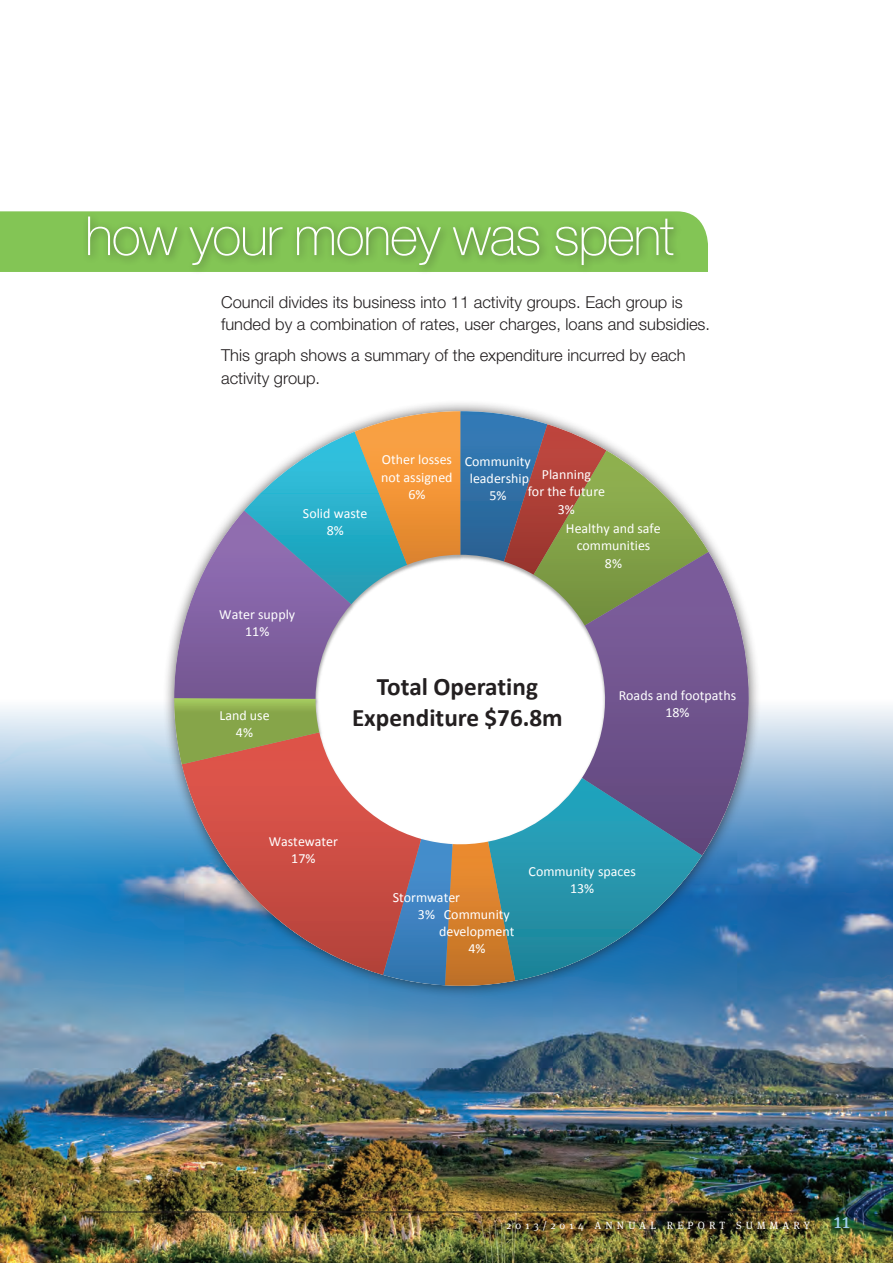
<style>
.page{position:relative;width:893px;height:1263px;background:#fff}
.page>*{position:absolute;margin:0;border:0;box-sizing:border-box;transform-origin:0 0}
.t1{font:100 54px "Helvetica Neue";letter-spacing:-.025em;color:#fff}
.t2{font:700 25.2px/30.8px "Calibri";color:#231f20;text-align:center}
.t3{font:300 16.5px/22.5px "Helvetica Neue";color:#231f20}
.t4{font:13.95px/17.1px "Calibri";color:#fff;text-align:center}
.t5{font:10.5px "Meta Serif OT";letter-spacing:.4em;color:#fff}
.s1{font-size:21px;color:#9fcfef}
</style>
<div class="page">
<img style="left:0;top:707px;width:893px;height:556px">
<hr style="left:85px;top:1212px;width:723px;height:1px;background:#231f20">
<div style="left:0;top:211px;width:708px;height:61px;background:#83c555"></div>
<div style="left:82px;top:211px;width:601px;height:64px;background:#231f20;opacity:.5"></div>
<div style="left:163px;top:400px;width:598px;height:597px;background:#231f20;opacity:.7"></div>
<img style="left:483px;top:776px;width:225px;height:209px">
<img style="left:176px;top:764px;width:250px;height:219px">
<svg style="left:582px;top:552px;width:167px;height:303px;background:#7d71a0"></svg>
<svg style="left:383px;top:778px;width:319px;height:208px;background:#5f93a5"></svg>
<svg style="left:182px;top:764px;width:239px;height:211px;background:#a66f7a"></svg>
<svg style="left:174px;top:411px;width:535px;height:353px"></svg>
<h1 class="t1" style="left:85px;top:206px;width:591px">how your money was spent</h1>
<p class="t3" style="left:221px;top:290px;width:490px">Council divides its business into 11 activity groups. Each group is funded by a combination of rates, user charges, loans and subsidies.</p>
<p class="t3" style="left:221px;top:344px;width:466px">This graph shows a summary of the expenditure incurred by each activity group.</p>
<p class="t4" style="left:303px;top:505px;width:66px">Solid waste<br>8%</p>
<p class="t4" style="left:381px;top:451px;width:73px">Other losses not assigned<br>6%</p>
<p class="t4" style="left:465px;top:453px;width:67px">Community leadership<br>5%</p>
<p class="t4" style="left:528px;top:466px;width:79px">Planning<br>for the future<br>3%</p>
<p class="t4" style="left:566px;top:520px;width:96px">Healthy and safe communities<br>8%</p>
<p class="t4" style="left:219px;top:606px;width:78px">Water supply<br>11%</p>
<p class="t4" style="left:219px;top:707px;width:52px">Land use<br>4%</p>
<h2 class="t2" style="left:352px;top:671px;width:212px">Total Operating<br>Expenditure $76.8m</h2>
<p class="t4" style="left:619px;top:687px;width:119px">Roads and footpaths<br>18%</p>
<p class="t4" style="left:269px;top:833px;width:71px">Wastewater<br>17%</p>
<p class="t4" style="left:393px;top:889px;width:69px">Stormwater<br>3%</p>
<p class="t4" style="left:439px;top:906px;width:77px">Community development<br>4%</p>
<p class="t4" style="left:529px;top:862px;width:109px">Community spaces<br>13%</p>
<p class="t5" style="left:507px;top:1219px;width:345px">2013/2014 ANNUAL REPORT SUMMARY <span class="s1">11</span></p>
</div>
